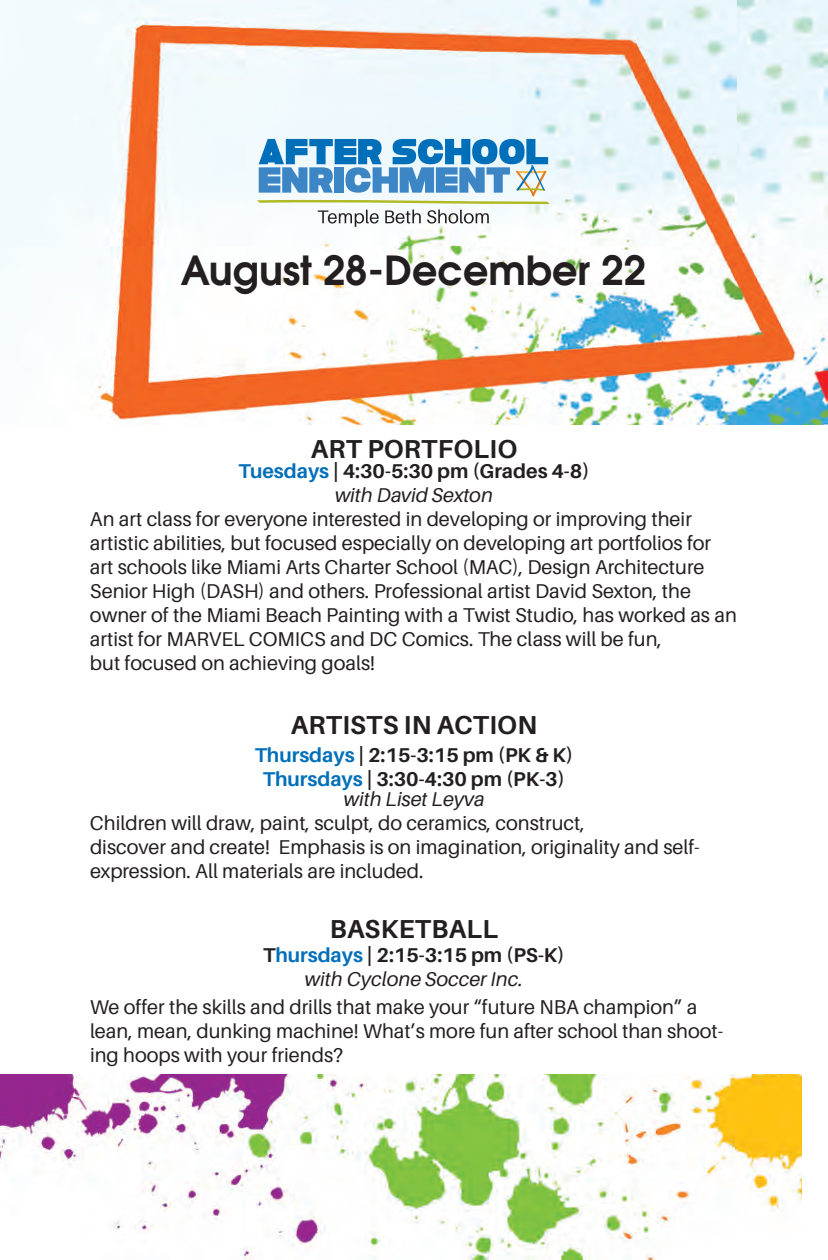
<style>
.page{position:relative;width:828px;height:1260px;background:#fff}
.page>*{position:absolute;margin:0;border:0;box-sizing:border-box;transform-origin:0 0}
.t1{font:42px "Moderne Demi";color:#231f20}
.t2{font:700 26px "Aileron";letter-spacing:.01em;color:#231f20}
.t3{font:20px/24px "Aileron";color:#231f20}
.t4{font:700 20px "Aileron";color:#231f20}
.t5{font:italic 20px "Aileron";color:#231f20}
.s1{color:#006fba}
</style>
<div class="page">
<img style="left:0;top:0;width:828px;height:424px">
<svg style="left:257px;top:139px;width:293px;height:65px"></svg>
<svg style="left:318px;top:210px;width:61px;height:17px"></svg>
<svg style="left:385px;top:210px;width:36px;height:14px"></svg>
<svg style="left:427px;top:210px;width:62px;height:14px"></svg>
<img style="left:0;top:1074px;width:801px;height:186px">
<p class="t1" style="left:182px;top:245px;width:465px">August 28-December 22</p>
<p class="t2" style="left:311px;top:435px;width:208px">ART PORTFOLIO</p>
<p class="t4" style="left:238px;top:460px;width:353px"><span class="s1">Tuesdays</span> | 4:30-5:30 pm (Grades 4-8)</p>
<p class="t5" style="left:335px;top:485px;width:159px">with David Sexton</p>
<p class="t3" style="left:90px;top:508px;width:603px">An art class for everyone interested in developing or improving their</p>
<p class="t3" style="left:90px;top:532px;width:623px">artistic abilities, but focused especially on developing art portfolios for art schools like Miami Arts Charter School (MAC), Design Architecture</p>
<p class="t3" style="left:90px;top:580px;width:648px">Senior High (DASH) and others. Professional artist David Sexton, the owner of the Miami Beach Painting with a Twist Studio, has worked as an artist for MARVEL COMICS and DC Comics. The class will be fun,</p>
<p class="t3" style="left:90px;top:652px;width:287px">but focused on achieving goals!</p>
<p class="t2" style="left:291px;top:710px;width:248px">ARTISTS IN ACTION</p>
<p class="t4" style="left:255px;top:744px;width:320px"><span class="s1">Thursdays</span> | 2:15-3:15 pm (PK &amp; K)</p>
<p class="t4" style="left:263px;top:768px;width:304px"><span class="s1">Thursdays</span> | 3:30-4:30 pm (PK-3)</p>
<p class="t5" style="left:344px;top:788px;width:142px">with Liset Leyva</p>
<p class="t3" style="left:90px;top:811px;width:496px">Children will draw, paint, sculpt, do ceramics, construct,</p>
<p class="t3" style="left:90px;top:835px;width:611px">discover and create! Emphasis is on imagination, originality and self&shy;expression. All materials are included.</p>
<p class="t2" style="left:330px;top:914px;width:170px">BASKETBALL</p>
<p class="t4" style="left:263px;top:944px;width:303px">T<span class="s1">hursdays</span> | 2:15-3:15 pm (PS-K)</p>
<p class="t5" style="left:305px;top:969px;width:220px">with Cyclone Soccer Inc.</p>
<p class="t3" style="left:90px;top:996px;width:635px">We offer the skills and drills that make your “future NBA champion” a lean, mean, dunking machine! What’s more fun after school than shoot&shy;ing hoops with your friends?</p>
</div>
